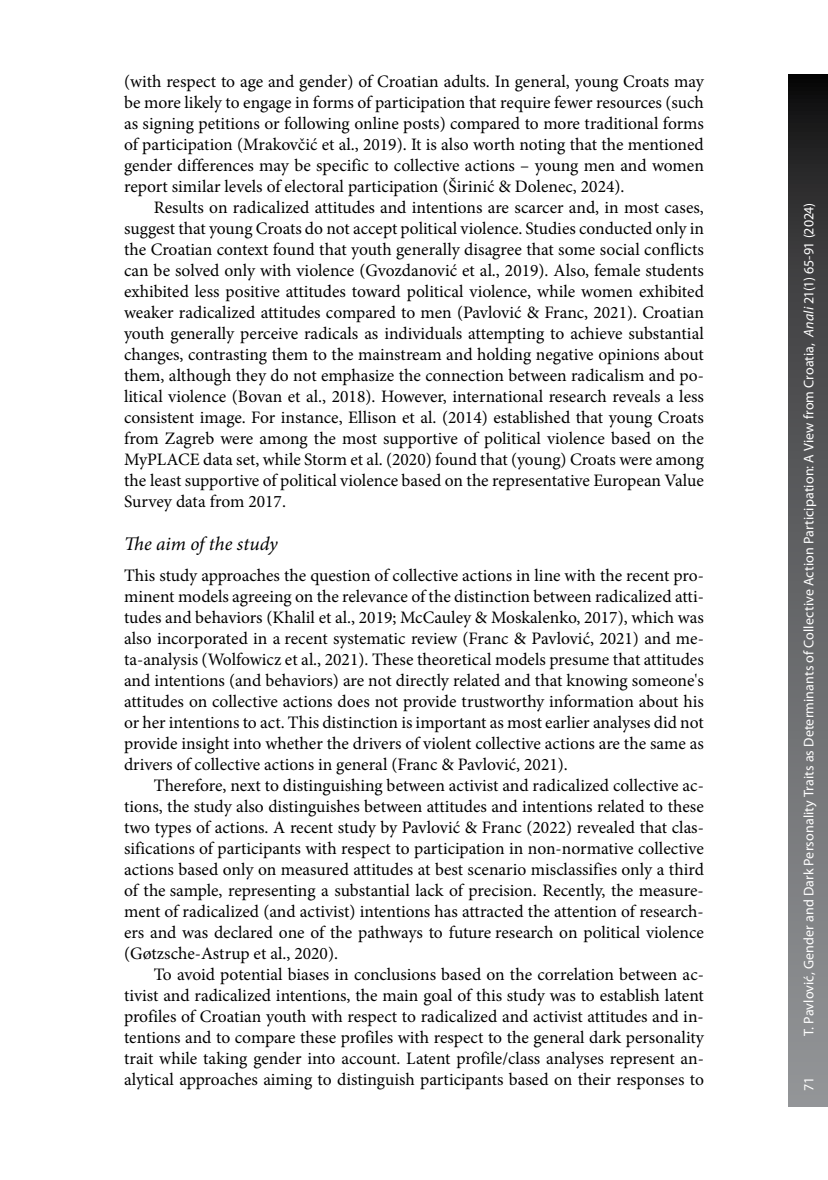
<style>
.page{position:relative;width:828px;height:1180px;background:#fff}
.page>*{position:absolute;margin:0;border:0;box-sizing:border-box;transform-origin:0 0}
.t1{font:italic 19.25px "Minion Pro";color:#000}
.t2{font:17.5px/21px "Minion Pro";color:#000;text-align:justify}
.t3{font:14px "Myriad Pro";letter-spacing:.005em;color:#fff}
.s1{font-style:italic}
</style>
<div class="page">
<svg style="left:788px;top:74px;width:40px;height:1032px;background:#5e5f61"></svg>
<p class="t2" style="left:124px;top:71px;width:581px">(with respect to age and gender) of Croatian adults. In general, young Croats may be more likely to engage in forms of participation that require fewer resources (such as signing petitions or following online posts) compared to more traditional forms of participation (Mrakovčić et al., 2019). It is also worth noting that the mentioned gender differences may be specific to collective actions – young men and women report similar levels of electoral participation (Širinić &amp; Dolenec, 2024).</p>
<p class="t2" style="left:124px;top:197px;width:581px;text-indent:30px">Results on radicalized attitudes and intentions are scarcer and, in most cases, suggest that young Croats do not accept political violence. Studies conducted only in the Croatian context found that youth generally disagree that some social conflicts can be solved only with violence (Gvozdanović et al., 2019). Also, female students exhibited less positive attitudes toward political violence, while women exhibited weaker radicalized attitudes compared to men (Pavlović &amp; Franc, 2021). Croatian youth generally perceive radicals as individuals attempting to achieve substantial changes, contrasting them to the mainstream and holding negative opinions about them, although they do not emphasize the connection between radicalism and po&shy;litical violence (Bovan et al., 2018). However, international research reveals a less consistent image. For instance, Ellison et al. (2014) established that young Croats from Zagreb were among the most supportive of political violence based on the MyPLACE data set, while Storm et al. (2020) found that (young) Croats were among the least supportive of political violence based on the representative European Value Survey data from 2017.</p>
<p class="t1" style="left:124px;top:531px;width:155px">The aim of the study</p>
<p class="t2" style="left:124px;top:565px;width:581px">This study approaches the question of collective actions in line with the recent pro&shy;minent models agreeing on the relevance of the distinction between radicalized atti&shy;tudes and behaviors (Khalil et al., 2019; McCauley &amp; Moskalenko, 2017), which was also incorporated in a recent systematic review (Franc &amp; Pavlović, 2021) and me&shy;ta-analysis (Wolfowicz et al., 2021). These theoretical models presume that attitudes and intentions (and behaviors) are not directly related and that knowing someone's attitudes on collective actions does not provide trustworthy information about his or her intentions to act. This distinction is important as most earlier analyses did not provide insight into whether the drivers of violent collective actions are the same as drivers of collective actions in general (Franc &amp; Pavlović, 2021).</p>
<p class="t2" style="left:124px;top:775px;width:581px;text-indent:30px">Therefore, next to distinguishing between activist and radicalized collective ac&shy;tions, the study also distinguishes between attitudes and intentions related to these two types of actions. A recent study by Pavlović &amp; Franc (2022) revealed that clas&shy;sifications of participants with respect to participation in non-normative collective actions based only on measured attitudes at best scenario misclassifies only a third of the sample, representing a substantial lack of precision. Recently, the measure&shy;ment of radicalized (and activist) intentions has attracted the attention of research&shy;ers and was declared one of the pathways to future research on political violence (Gøtzsche-Astrup et al., 2020).</p>
<p class="t2" style="left:124px;top:964px;width:581px;text-indent:30px">To avoid potential biases in conclusions based on the correlation between ac&shy;tivist and radicalized intentions, the main goal of this study was to establish latent profiles of Croatian youth with respect to radicalized and activist attitudes and in&shy;tentions and to compare these profiles with respect to the general dark personality trait while taking gender into account. Latent profile/class analyses represent an&shy;alytical approaches aiming to distinguish participants based on their responses to</p>
<p class="t3" style="left:800px;top:1036px;width:835px;rotate:-90deg">T. Pavlović, Gender and Dark Personality Traits as Determinants of Collective Action Participation: A View from Croatia, <span class="s1">Anali</span> 21(1) 65-91 (2024)</p>
<p class="t3" style="left:800px;top:1090px;width:16px;rotate:-90deg">71</p>
</div>
